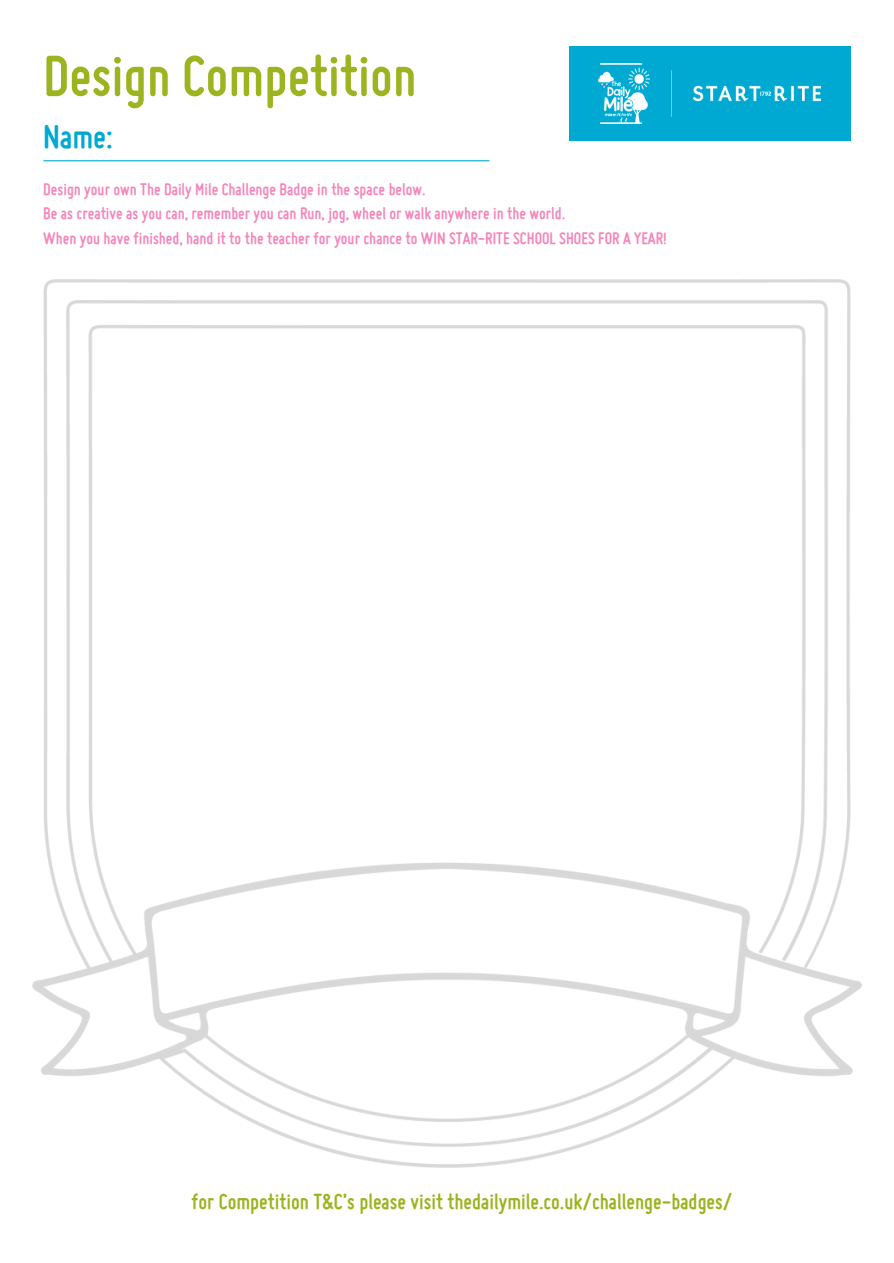
<style>
.page{position:relative;width:894px;height:1263px;background:#fff}
.page>*{position:absolute;margin:0;border:0;box-sizing:border-box;transform-origin:0 0}
.t1{font:700 60.6px "Miso";color:#9bb420}
.t2{font:700 35.1px "Miso";color:#00a9d1}
.t3{font:700 23.25px "Miso";color:#9bb420}
.t4{font:700 17.85px "Miso";color:#f585ba}
</style>
<div class="page">
<img style="left:33px;top:279px;width:828px;height:888px">
<hr style="left:44px;top:160px;width:445px;height:1px;background:#00a9d1">
<div style="left:568px;top:46px;width:282px;height:95px;background:#00a9d1"></div>
<img style="left:598px;top:64px;width:222px;height:59px">
<p class="t1" style="left:43px;top:54px;width:374px">Design Competition</p>
<p class="t2" style="left:43px;top:124px;width:71px">Name:</p>
<p class="t4" style="left:43px;top:183px;width:383px">Design your own The Daily Mile Challenge Badge in the space below.</p>
<p class="t4" style="left:43px;top:207px;width:523px">Be as creative as you can, remember you can Run, jog, wheel or walk anywhere in the world.</p>
<p class="t4" style="left:43px;top:232px;width:624px">When you have finished, hand it to the teacher for your chance to WIN STAR-RITE SCHOOL SHOES FOR A YEAR!</p>
<p class="t3" style="left:191px;top:1193px;width:542px">for Competition T&amp;C’s please visit thedailymile.co.uk/challenge-badges/</p>
</div>
